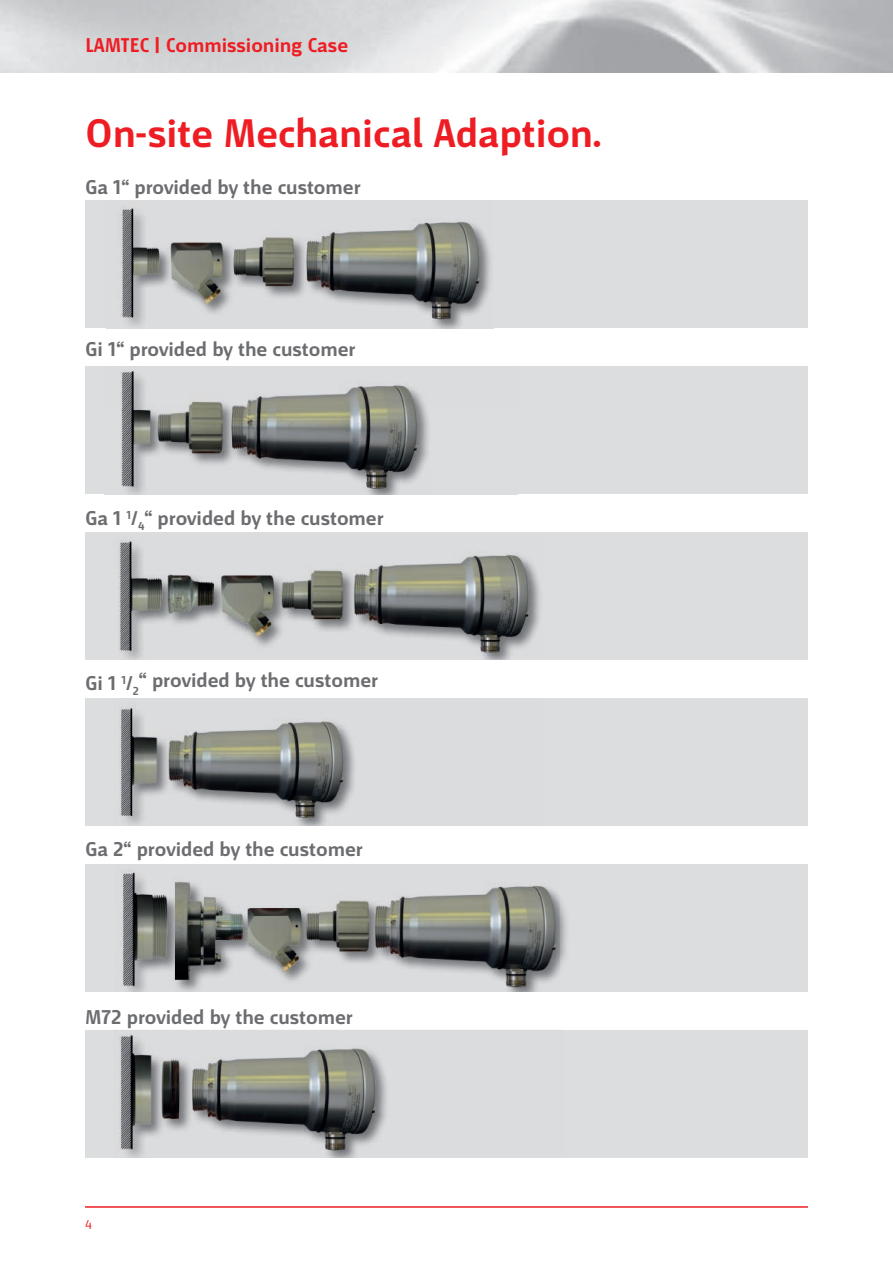
<style>
.page{position:relative;width:893px;height:1263px;background:#fff}
.page>*{position:absolute;margin:0;border:0;box-sizing:border-box;transform-origin:0 0}
.t1{font:700 42px "Mr Jones";color:#ee1d23}
.t2{font:700 21px "Mr Jones";color:#6c6d70}
.t3{font:700 21px "Mr Jones";color:#ee1d23}
.t4{font:13.5px "Mr Jones";color:#ee1d23}
</style>
<div class="page">
<hr style="left:85px;top:1206px;width:723px;height:2px;background:#ee1d23">
<div style="left:85px;top:201px;width:723px;height:127px;background:#dcdddf"></div>
<img style="left:121px;top:243px;width:370px;height:85px">
<img style="left:119px;top:207px;width:369px;height:36px">
<div style="left:85px;top:366px;width:723px;height:128px;background:#dcdddf"></div>
<img style="left:120px;top:371px;width:308px;height:123px">
<div style="left:85px;top:532px;width:723px;height:128px;background:#dcdddf"></div>
<img style="left:119px;top:541px;width:421px;height:119px">
<div style="left:85px;top:698px;width:723px;height:128px;background:#dcdddf"></div>
<img style="left:120px;top:707px;width:234px;height:119px">
<div style="left:85px;top:864px;width:723px;height:127px;background:#dcdddf"></div>
<img style="left:121px;top:901px;width:446px;height:90px">
<img style="left:121px;top:869px;width:439px;height:38px">
<div style="left:85px;top:1030px;width:723px;height:127px;background:#dcdddf"></div>
<img style="left:120px;top:1035px;width:267px;height:122px">
<p class="t3" style="left:85px;top:33px;width:265px">LAMTEC | Commissioning Case</p>
<h1 class="t1" style="left:85px;top:111px;width:518px">On-site Mechanical Adaption.</h1>
<p class="t2" style="left:85px;top:176px;width:277px">Ga 1“ provided by the customer</p>
<p class="t2" style="left:85px;top:338px;width:272px">Gi 1“ provided by the customer</p>
<p class="t2" style="left:85px;top:507px;width:300px">Ga 1 <sup>1</sup>/<sub>4</sub>“ provided by the customer</p>
<p class="t2" style="left:85px;top:669px;width:294px">Gi 1 <sup>1</sup>/<sub>2</sub>“ provided by the customer</p>
<p class="t2" style="left:85px;top:837px;width:279px">Ga 2“ provided by the customer</p>
<p class="t2" style="left:85px;top:1005px;width:269px">M72 provided by the customer</p>
<p class="t4" style="left:85px;top:1217px;width:8px">4</p>
</div>
